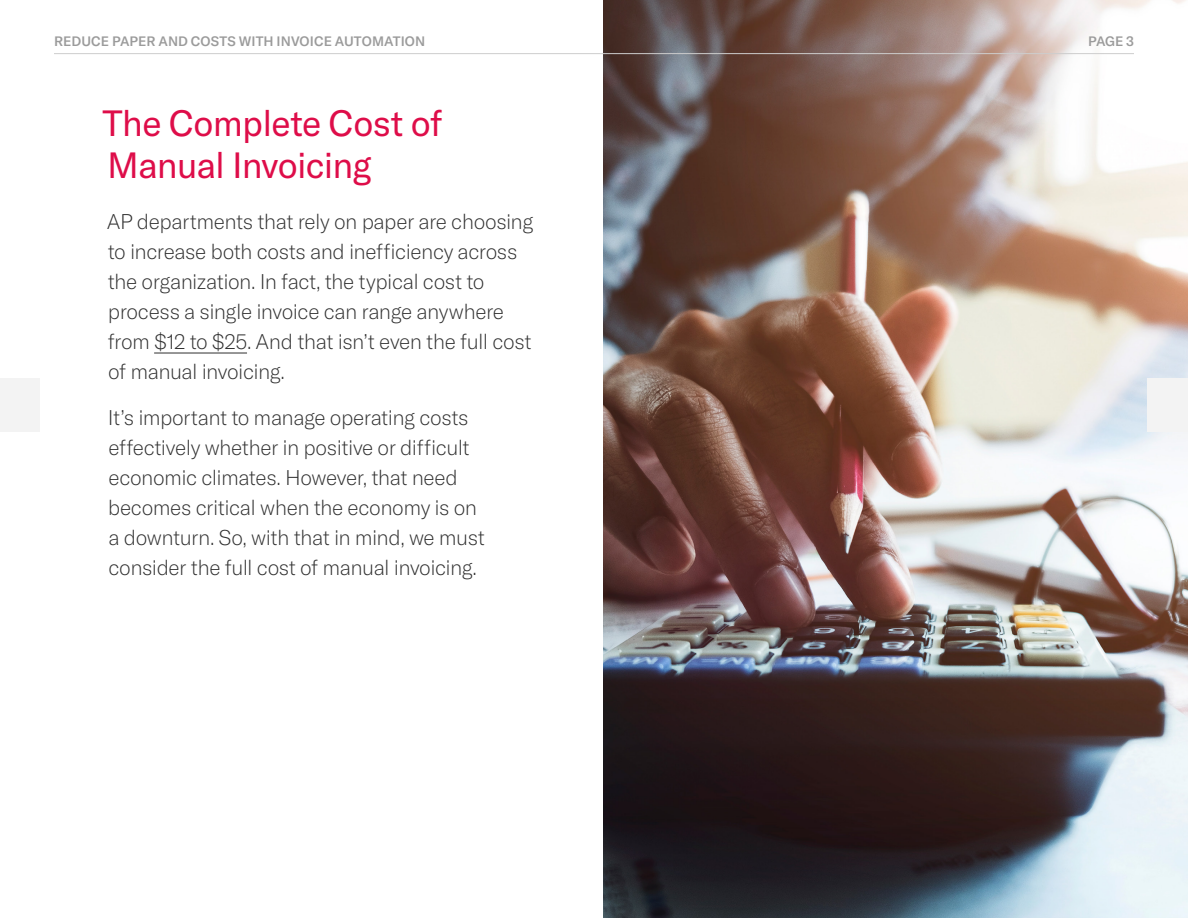
<style>
.page{position:relative;width:1188px;height:918px;background:#fff}
.page>*{position:absolute;margin:0;border:0;box-sizing:border-box;transform-origin:0 0}
.eBK__Heading_1{font:36px/42px "GT America";letter-spacing:-.02em;color:#de0d49}
.eBK__Body{font:100 21px/30px "GT America";letter-spacing:-.025em;color:#2f2f2f}
.t1{font:500 13.5px "GT America";letter-spacing:.005em;color:#9b9b9b}
</style>
<div class="page">
<img style="left:603px;top:0;width:585px;height:918px">
<hr style="left:54px;top:53px;width:918px;height:1px;background:#cdcdcd">
<hr style="left:972px;top:53px;width:162px;height:1px;background:#cdcdcd">
<hr style="left:154px;top:353px;width:93px;height:1px;background:#2f2f2f">
<div style="left:0;top:378px;width:40px;height:54px;background:#f3f3f3"></div>
<div style="left:1148px;top:378px;width:40px;height:54px;background:#f3f3f3"></div>
<p class="t1" style="left:54px;top:33px;width:373px">REDUCE PAPER AND COSTS WITH I NVOICE AUTOMATION</p>
<p class="t1" style="left:1088px;top:33px;width:47px">PAGE 3</p>
<p class="eBK__Heading_1" style="left:102px;top:103px;width:342px">The Complete Cost of<br>Manual Invoicing</p>
<p class="eBK__Body" style="left:107px;top:206px;width:428px">AP departments that rely on paper are choosing to increase both costs and inefficiency across the organization. In fact, the typical cost to process a single invoice can range anywhere from $12 to $25. And that isn’t even the full cost of manual invoicing.</p>
<p class="eBK__Body" style="left:108px;top:402px;width:379px">It’s important to manage operating costs effectively whether in positive or difficult economic climates. However, that need becomes critical when the economy is on a downturn. So, with that in mind, we must consider the full cost of manual invoicing.</p>
</div>
